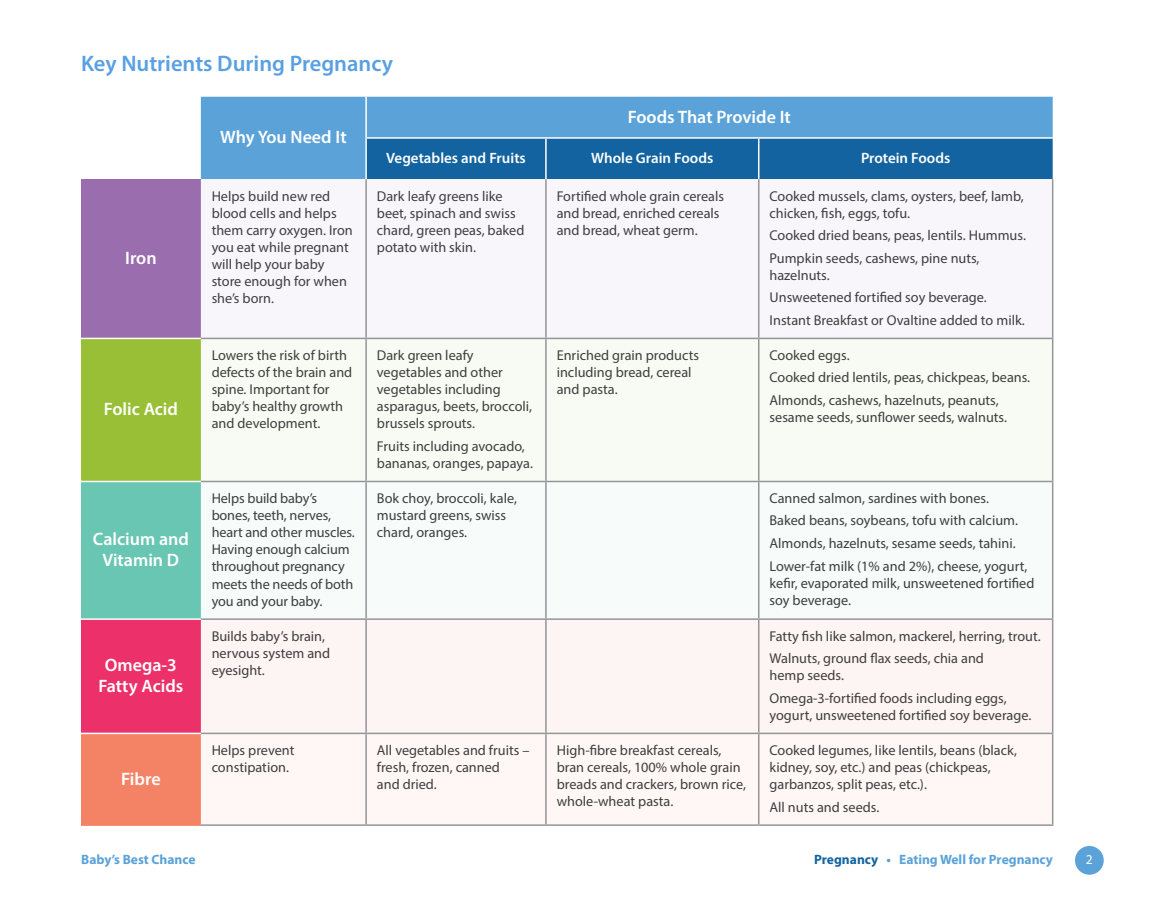
<style>
.page{position:relative;width:1161px;height:905px;background:#fff}
.page>*{position:absolute;margin:0;border:0;box-sizing:border-box;transform-origin:0 0}
.t1{font:600 22.5px "Myriad Pro";color:#59a0e2}
.t2{font:600 18px/21px "Myriad Pro";color:#fff;text-align:center}
.t3{font:600 15px "Myriad Pro";color:#fff}
.t4{font:14.25px/17.1px "Myriad Pro";color:#3e3e3f}
.t5{font:700 13.5px "Myriad Pro";color:#5aa2d8}
.t6{font:13.5px "Myriad Pro";color:#fff}
.s1{color:#12639f}
</style>
<div class="page">
<div style="left:201px;top:97px;width:852px;height:82px;background:#5aa2d8"></div>
<div style="left:367px;top:139px;width:686px;height:40px;background:#12639f"></div>
<div style="left:81px;top:179px;width:120px;height:159px;background:#996dae"></div>
<div style="left:367px;top:179px;width:685px;height:158px;background:#f8f6fa"></div>
<div style="left:81px;top:338px;width:120px;height:143px;background:#98bf35"></div>
<div style="left:201px;top:339px;width:851px;height:141px;background:#f8fbf3"></div>
<div style="left:81px;top:481px;width:120px;height:138px;background:#68c6b2"></div>
<svg style="left:201px;top:482px;width:851px;height:136px"></svg>
<div style="left:81px;top:619px;width:120px;height:114px;background:#ec306a"></div>
<div style="left:201px;top:620px;width:851px;height:112px;background:#fdf4f4"></div>
<div style="left:81px;top:733px;width:120px;height:92px;background:#f48366"></div>
<div style="left:201px;top:734px;width:851px;height:90px;background:#fef7f5"></div>
<hr style="left:365px;top:179px;width:2px;height:158px;background:#939598">
<hr style="left:545px;top:179px;width:2px;height:158px;background:#939598">
<hr style="left:758px;top:179px;width:1px;height:158px;background:#939598">
<hr style="left:1052px;top:179px;width:1px;height:158px;background:#939598">
<hr style="left:201px;top:337px;width:165px;height:2px;background:#939598">
<hr style="left:366px;top:337px;width:180px;height:2px;background:#939598">
<hr style="left:365px;top:339px;width:2px;height:141px;background:#939598">
<hr style="left:546px;top:337px;width:213px;height:2px;background:#939598">
<hr style="left:545px;top:339px;width:2px;height:141px;background:#939598">
<hr style="left:759px;top:337px;width:294px;height:2px;background:#939598">
<hr style="left:758px;top:339px;width:1px;height:141px;background:#939598">
<hr style="left:1052px;top:339px;width:1px;height:141px;background:#939598">
<hr style="left:201px;top:480px;width:165px;height:2px;background:#939598">
<hr style="left:366px;top:480px;width:180px;height:2px;background:#939598">
<hr style="left:365px;top:482px;width:2px;height:136px;background:#939598">
<hr style="left:546px;top:480px;width:213px;height:2px;background:#939598">
<hr style="left:545px;top:482px;width:2px;height:136px;background:#939598">
<hr style="left:759px;top:480px;width:294px;height:2px;background:#939598">
<hr style="left:758px;top:482px;width:1px;height:136px;background:#939598">
<hr style="left:1052px;top:482px;width:1px;height:136px;background:#939598">
<hr style="left:201px;top:618px;width:165px;height:2px;background:#939598">
<hr style="left:366px;top:618px;width:180px;height:2px;background:#939598">
<hr style="left:365px;top:620px;width:2px;height:112px;background:#939598">
<hr style="left:546px;top:618px;width:213px;height:2px;background:#939598">
<hr style="left:545px;top:620px;width:2px;height:112px;background:#939598">
<hr style="left:759px;top:618px;width:294px;height:2px;background:#939598">
<hr style="left:758px;top:620px;width:1px;height:112px;background:#939598">
<hr style="left:1052px;top:620px;width:1px;height:112px;background:#939598">
<hr style="left:201px;top:732px;width:165px;height:2px;background:#939598">
<hr style="left:366px;top:732px;width:180px;height:2px;background:#939598">
<hr style="left:365px;top:734px;width:2px;height:90px;background:#939598">
<hr style="left:546px;top:732px;width:213px;height:2px;background:#939598">
<hr style="left:545px;top:734px;width:2px;height:90px;background:#939598">
<hr style="left:759px;top:732px;width:294px;height:2px;background:#939598">
<hr style="left:758px;top:734px;width:1px;height:90px;background:#939598">
<hr style="left:1052px;top:734px;width:1px;height:90px;background:#939598">
<hr style="left:201px;top:824px;width:165px;height:1px;background:#939598">
<hr style="left:366px;top:824px;width:180px;height:1px;background:#939598">
<hr style="left:546px;top:824px;width:213px;height:1px;background:#939598">
<hr style="left:759px;top:824px;width:294px;height:1px;background:#939598">
<hr style="left:365px;top:97px;width:2px;height:40px;background:#fff">
<hr style="left:365px;top:139px;width:2px;height:40px;background:#fff">
<hr style="left:545px;top:139px;width:2px;height:40px;background:#fff">
<hr style="left:758px;top:139px;width:1px;height:40px;background:#fff">
<hr style="left:81px;top:337px;width:120px;height:2px;background:#fff">
<hr style="left:81px;top:480px;width:120px;height:2px;background:#fff">
<hr style="left:81px;top:618px;width:120px;height:2px;background:#fff">
<hr style="left:365px;top:137px;width:181px;height:2px;background:#fff">
<hr style="left:546px;top:137px;width:213px;height:2px;background:#fff">
<hr style="left:759px;top:137px;width:294px;height:2px;background:#fff">
<hr style="left:81px;top:732px;width:120px;height:2px;background:#fff">
<div style="left:1075px;top:846px;width:29px;height:28px;background:#5aa2d8;border-radius:50%"></div>
<h1 class="t1" style="left:81px;top:49px;width:314px">Key Nutrients During Pregnancy</h1>
<p class="t2" style="left:220px;top:126px;width:128px">Why You Need It</p>
<p class="t2" style="left:628px;top:106px;width:165px">Foods That Provide It</p>
<p class="t2" style="left:125px;top:247px;width:33px">Iron</p>
<p class="t2" style="left:104px;top:398px;width:76px">Folic Acid</p>
<p class="t2" style="left:93px;top:528px;width:98px">Calcium and<br>Vitamin D</p>
<p class="t2" style="left:99px;top:654px;width:86px">Omega-3<br>Fatty Acids</p>
<p class="t2" style="left:121px;top:767px;width:41px">Fibre</p>
<p class="t3" style="left:386px;top:148px;width:141px">Vegetables and Fruits</p>
<p class="t3" style="left:591px;top:148px;width:124px">Whole Grain Foods</p>
<p class="t3" style="left:861px;top:148px;width:91px">Protein Foods</p>
<p class="t4" style="left:212px;top:187px;width:143px">Helps build new red blood cells and helps them carry oxygen. Iron you eat while pregnant will help your baby store enough for when she’s born.</p>
<p class="t4" style="left:377px;top:187px;width:149px">Dark leafy greens like beet, spinach and swiss chard, green peas, baked potato with skin.</p>
<p class="t4" style="left:557px;top:187px;width:169px">Fortified whole grain cereals and bread, enriched cereals and bread, wheat germ.</p>
<p class="t4" style="left:770px;top:187px;width:256px">Cooked mussels, clams, oysters, beef, lamb, chicken, fish, eggs, tofu.</p>
<p class="t4" style="left:770px;top:224px;width:258px;line-height:22.5px">Cooked dried beans, peas, lentils. Hummus.<br>Pumpkin seeds, cashews, pine nuts,</p>
<p class="t4" style="left:770px;top:263px;width:257px;line-height:22.5px">hazelnuts.<br>Unsweetened fortified soy beverage.<br>Instant Breakfast or Ovaltine added to milk.</p>
<p class="t4" style="left:212px;top:346px;width:142px">Lowers the risk of birth defects of the brain and spine. Important for baby’s healthy growth and development.</p>
<p class="t4" style="left:377px;top:346px;width:157px">Dark green leafy vegetables and other vegetables including asparagus, beets, broccoli, brussels sprouts.</p>
<p class="t4" style="left:377px;top:437px;width:158px">Fruits including avocado, bananas, oranges, papaya.</p>
<p class="t4" style="left:557px;top:346px;width:144px">Enriched grain products including bread, cereal and pasta.</p>
<p class="t4" style="left:770px;top:343px;width:262px;line-height:22.5px">Cooked eggs.<br>Cooked dried lentils, peas, chickpeas, beans.<br>Almonds, cashews, hazelnuts, peanuts,</p>
<p class="t4" style="left:770px;top:408px;width:239px">sesame seeds, sunflower seeds, walnuts.</p>
<p class="t4" style="left:212px;top:489px;width:145px">Helps build baby’s bones, teeth, nerves, heart and other muscles.<br>Having enough calcium throughout pregnancy meets the needs of both you and your baby.</p>
<p class="t4" style="left:377px;top:489px;width:142px">Bok choy, broccoli, kale, mustard greens, swiss chard, oranges.</p>
<p class="t4" style="left:770px;top:486px;width:259px;line-height:22.5px">Canned salmon, sardines with bones.<br>Baked beans, soybeans, tofu with calcium.<br>Almonds, hazelnuts, sesame seeds, tahini.<br>Lower-fat milk (1% and 2%), cheese, yogurt,</p>
<p class="t4" style="left:770px;top:574px;width:266px">kefir, evaporated milk, unsweetened fortified soy beverage.</p>
<p class="t4" style="left:212px;top:627px;width:120px">Builds baby’s brain, nervous system and eyesight.</p>
<p class="t4" style="left:770px;top:624px;width:273px;line-height:22.5px">Fatty fish like salmon, mackerel, herring, trout.<br>Walnuts, ground flax seeds, chia and</p>
<p class="t4" style="left:770px;top:664px;width:239px;line-height:22.5px">hemp seeds.<br>Omega-3-fortified foods including eggs,</p>
<p class="t4" style="left:770px;top:706px;width:263px">yogurt, unsweetened fortified soy beverage.</p>
<p class="t4" style="left:212px;top:741px;width:84px">Helps prevent constipation.</p>
<p class="t4" style="left:377px;top:741px;width:154px">All vegetables and fruits – fresh, frozen, canned<br>and dried.</p>
<p class="t4" style="left:557px;top:741px;width:191px">High-fibre breakfast cereals, bran cereals, 100% whole grain breads and crackers, brown rice, whole-wheat pasta.</p>
<p class="t4" style="left:770px;top:741px;width:249px">Cooked legumes, like lentils, beans (black, kidney, soy, etc.) and peas (chickpeas, garbanzos, split peas, etc.).</p>
<p class="t4" style="left:770px;top:798px;width:111px">All nuts and seeds.</p>
<p class="t5" style="left:81px;top:851px;width:116px">Baby’s Best Chance</p>
<p class="t5" style="left:814px;top:851px;width:240px"><span class="s1">Pregnancy</span> • Eating Well for Pregnancy</p>
<p class="t6" style="left:1086px;top:851px;width:8px">2</p>
</div>
